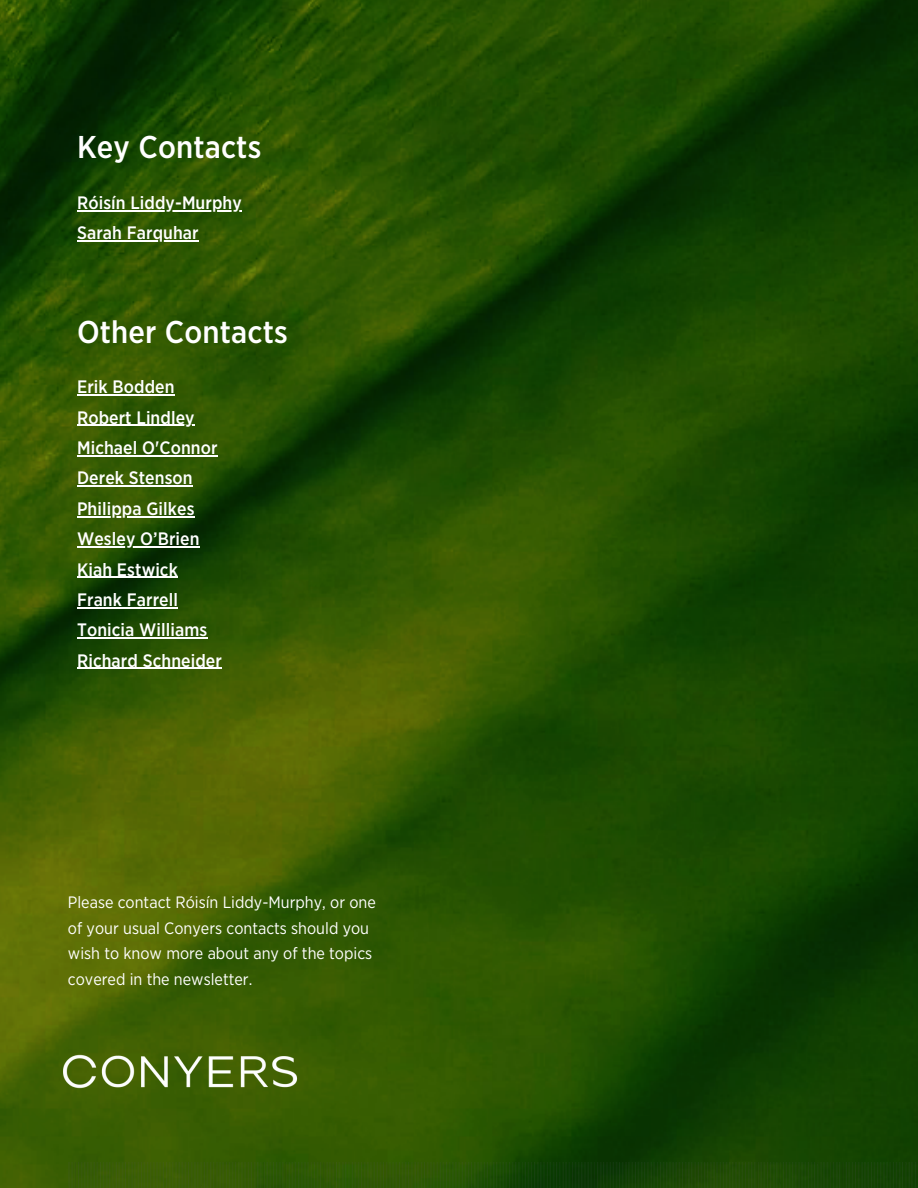
<style>
.page{position:relative;width:918px;height:1188px;background:#fff}
.page>*{position:absolute;margin:0;border:0;box-sizing:border-box;transform-origin:0 0}
.t1{font:500 31.5px "Gotham Narrow";letter-spacing:.005em;color:#fff}
.t2{font:500 18px "Gotham Narrow";letter-spacing:.005em;color:#fff}
.t3{font:16.5px/25.8px "Gotham Narrow";color:#fff}
</style>
<div class="page">
<img style="left:0;top:0;width:918px;height:1188px">
<img style="left:68px;top:1162px;width:850px;height:26px">
<img style="left:54px;top:1049px;width:251px;height:47px">
<hr style="left:77px;top:210px;width:165px;height:1px;background:#fff">
<hr style="left:77px;top:240px;width:122px;height:1px;background:#fff">
<hr style="left:77px;top:394px;width:98px;height:2px;background:#fff">
<hr style="left:77px;top:425px;width:118px;height:1px;background:#fff">
<hr style="left:77px;top:455px;width:141px;height:1px;background:#fff">
<hr style="left:77px;top:486px;width:116px;height:1px;background:#fff">
<hr style="left:77px;top:516px;width:118px;height:1px;background:#fff">
<hr style="left:77px;top:546px;width:123px;height:1px;background:#fff">
<hr style="left:77px;top:577px;width:101px;height:1px;background:#fff">
<hr style="left:77px;top:607px;width:101px;height:1px;background:#fff">
<hr style="left:77px;top:637px;width:130px;height:2px;background:#fff">
<hr style="left:77px;top:668px;width:145px;height:1px;background:#fff">
<p class="t1" style="left:77px;top:133px;width:186px">Key Contacts</p>
<p class="t2" style="left:77px;top:194px;width:166px">Róisín Liddy-Murphy</p>
<p class="t2" style="left:77px;top:225px;width:123px">Sarah Farquhar</p>
<p class="t1" style="left:77px;top:318px;width:212px">Other Contacts</p>
<p class="t2" style="left:77px;top:379px;width:99px">Erik Bodden</p>
<p class="t2" style="left:77px;top:409px;width:119px">Robert Lindley</p>
<p class="t2" style="left:77px;top:440px;width:142px">Michael O'Connor</p>
<p class="t2" style="left:77px;top:470px;width:117px">Derek Stenson</p>
<p class="t2" style="left:77px;top:500px;width:119px">Philippa Gilkes</p>
<p class="t2" style="left:77px;top:531px;width:124px">Wesley O’Brien</p>
<p class="t2" style="left:77px;top:561px;width:102px">Kiah Estwick</p>
<p class="t2" style="left:77px;top:592px;width:102px">Frank Farrell</p>
<p class="t2" style="left:77px;top:622px;width:132px">Tonicia Williams</p>
<p class="t2" style="left:77px;top:652px;width:146px">Richard Schneider</p>
<p class="t3" style="left:68px;top:890px;width:309px">Please contact Róisín Liddy-Murphy, or one of your usual Conyers contacts should you wish to know more about any of the topics covered in the newsletter.</p>
</div>
